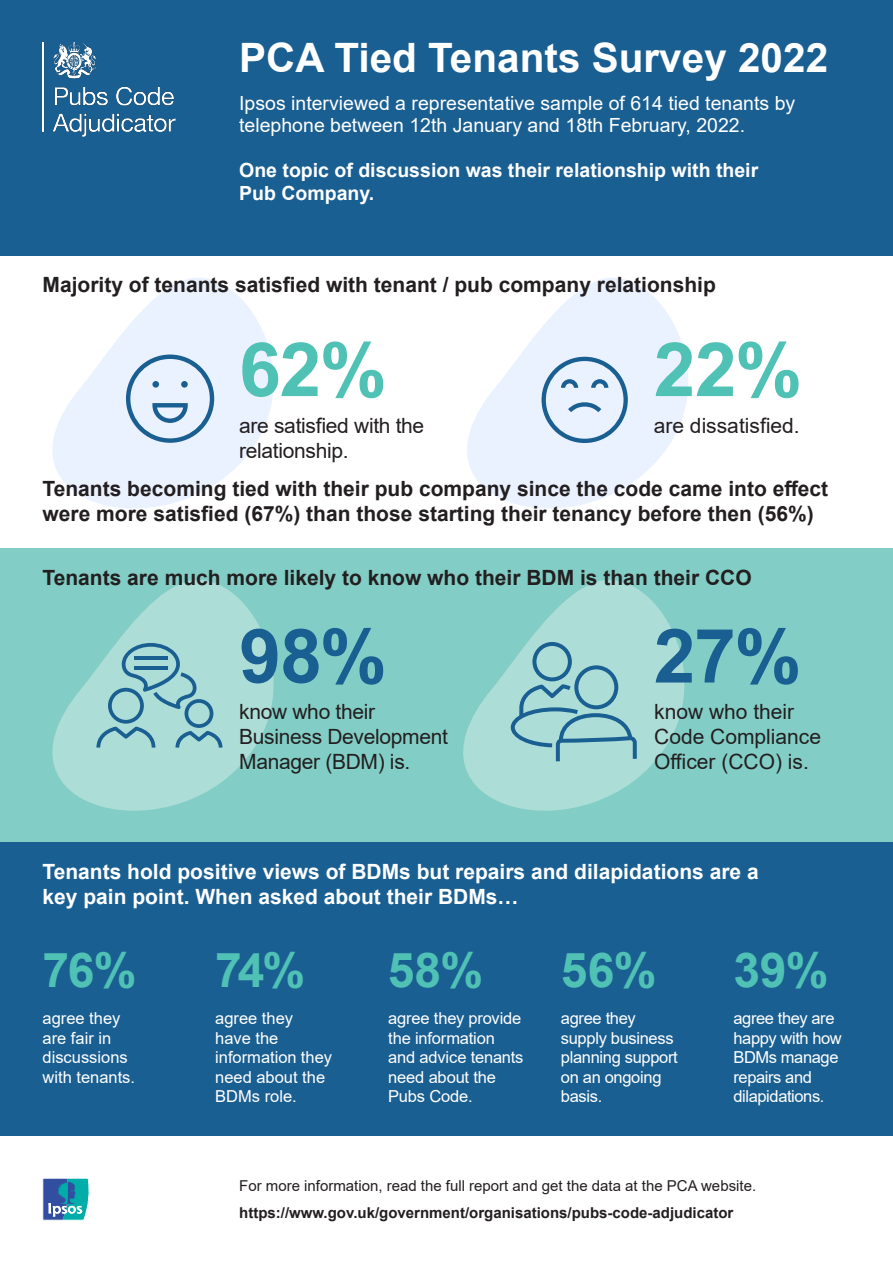
<style>
.page{position:relative;width:893px;height:1263px;background:#fff}
.page>*{position:absolute;margin:0;border:0;box-sizing:border-box;transform-origin:0 0}
.t1{font:700 75px "Arial";color:#50c1b5}
.t2{font:700 75px "Arial";color:#1a5f92}
.t3{font:700 48px "Arial";letter-spacing:-.005em;color:#50c1b5}
.Heading_1{font:700 40.5px "Arial";color:#fff}
.Heading_2{font:700 21px/25.2px "Arial";color:#231f20}
.t4{font:21px/25.2px "Arial";letter-spacing:-.015em;color:#231f20}
.Heading_2-2{font:700 21px/25.2px "Arial";color:#fff}
.t5{font:19.5px/22.5px "Arial";color:#fff}
.t6{font:700 19.5px/22.5px "Arial";color:#fff}
.t7{font:16.5px/19.5px "Arial";letter-spacing:-.015em;color:#fff}
.t8{font:15px "Arial";color:#231f20}
.t9{font:700 15px "Arial";color:#231f20}
.s1{color:#fff}
.s2{color:#82cec6}
</style>
<div class="page">
<div style="left:0;top:549px;width:893px;height:293px;background:#82cec6"></div>
<div style="left:0;top:842px;width:893px;height:293px;background:#1a5f92"></div>
<div style="left:0;top:0;width:893px;height:255px;background:#1a5f92"></div>
<img style="left:43px;top:43px;width:133px;height:94px">
<svg style="left:0;top:278px;width:307px;height:271px"></svg>
<svg style="left:392px;top:278px;width:329px;height:271px"></svg>
<svg style="left:52px;top:580px;width:222px;height:231px;fill:#adddd7"></svg>
<svg style="left:463px;top:580px;width:222px;height:231px;fill:#adddd7"></svg>
<svg style="left:126px;top:354px;width:88px;height:89px;background:#c0d4e8"></svg>
<svg style="left:542px;top:357px;width:86px;height:86px;background:#c2d5e9"></svg>
<svg style="left:96px;top:643px;width:126px;height:104px;background:#91c6ca"></svg>
<svg style="left:511px;top:642px;width:126px;height:119px;background:#93c7cb"></svg>
<svg style="left:42px;top:1178px;width:48px;height:43px;background:#4a96b7"></svg>
<p class="Heading_1" style="left:239px;top:29px;width:590px">PCA Tied Tenants Survey 2022</p>
<p class="t5" style="left:239px;top:92px;width:558px">Ipsos interviewed a representative sample of 614 tied tenants by telephone between 12th January and 18th February, 2022.</p>
<p class="t6" style="left:239px;top:159px;width:521px">One topic of discussion was their relationship with their<br>Pub Company.</p>
<p class="Heading_2" style="left:43px;top:272px;width:681px">Majority of tenants satisfied with tenant / pub company relationship<span class="s1">.</span></p>
<p class="t1" style="left:239px;top:317px;width:149px">62%</p>
<p class="t4" style="left:239px;top:412px;width:187px">are satisfied with the relationship.</p>
<p class="t1" style="left:654px;top:317px;width:150px">22%</p>
<p class="t4" style="left:654px;top:412px;width:147px">are dissatisfied.</p>
<p class="Heading_2" style="left:43px;top:476px;width:787px">Tenants becoming tied with their pub company since the code came into effect were more satisfied (67%) than those starting their tenancy before then (56%)</p>
<p class="Heading_2" style="left:43px;top:565px;width:716px">Tenants are much more likely to know who their BDM is than their CCO<span class="s2">.</span></p>
<p class="t2" style="left:239px;top:603px;width:149px">98%</p>
<p class="t4" style="left:239px;top:699px;width:210px">know who their<br>Business Development<br>Manager (BDM) is.</p>
<p class="t2" style="left:654px;top:603px;width:149px">27%</p>
<p class="t4" style="left:654px;top:699px;width:168px">know who their<br>Code Compliance<br>Officer (CCO) is.</p>
<p class="Heading_2-2" style="left:43px;top:859px;width:718px">Tenants hold positive views of BDMs but repairs and dilapidations are a key pain point. When asked about their BDMs…</p>
<p class="t3" style="left:43px;top:936px;width:96px">76%</p>
<p class="t7" style="left:43px;top:1008px;width:94px">agree they are fair in discussions with tenants.</p>
<p class="t3" style="left:215px;top:936px;width:92px">74%</p>
<p class="t7" style="left:215px;top:1008px;width:118px">agree they have the information they need about the<br>BDMs role.</p>
<p class="t3" style="left:388px;top:936px;width:97px">58%</p>
<p class="t7" style="left:388px;top:1008px;width:137px">agree they provide the information and advice tenants need about the<br>Pubs Code.</p>
<p class="t3" style="left:561px;top:936px;width:97px">56%</p>
<p class="t7" style="left:561px;top:1008px;width:118px">agree they supply business planning support on an ongoing basis.</p>
<p class="t3" style="left:733px;top:936px;width:96px">39%</p>
<p class="t7" style="left:733px;top:1008px;width:110px">agree they are happy with how<br>BDMs manage repairs and dilapidations.</p>
<p class="t8" style="left:239px;top:1175px;width:518px">For more information, read the full report and get the data at the PCA website.</p>
<p class="t9" style="left:239px;top:1202px;width:496px">https://www.gov.uk/government/organisations/pubs-code-adjudicator</p>
</div>
